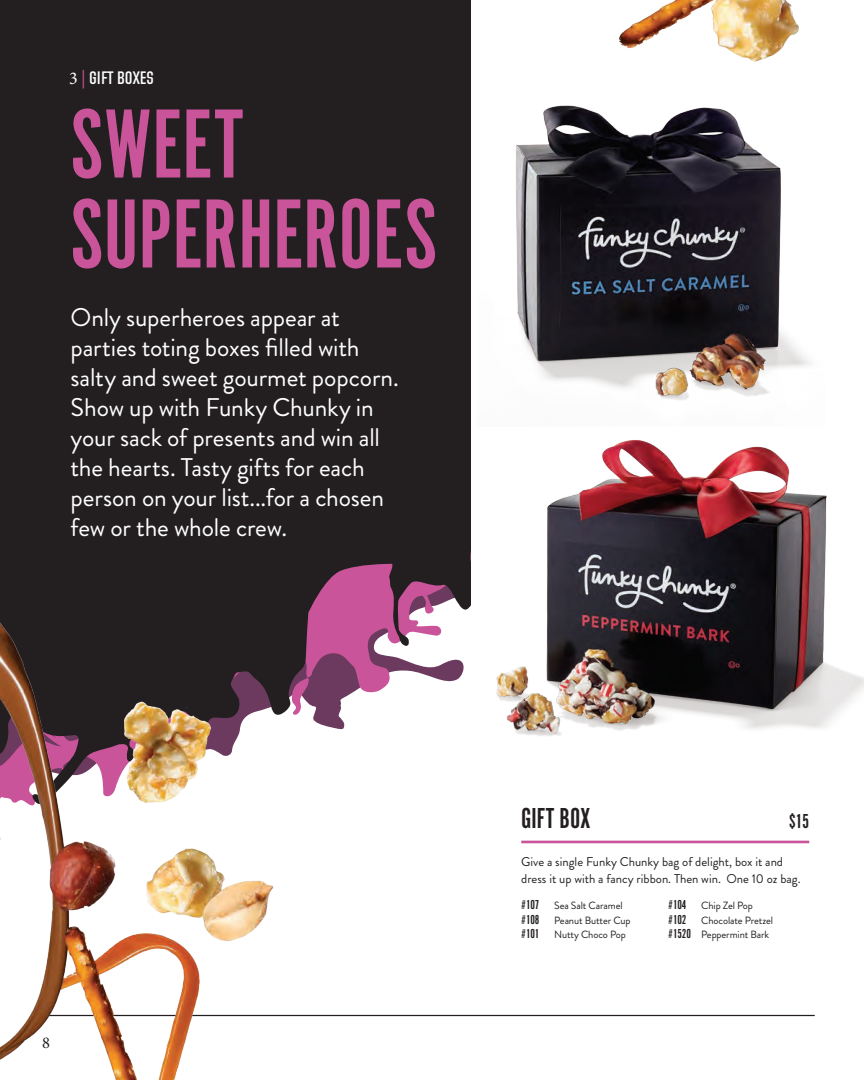
<style>
.page{position:relative;width:864px;height:1080px;background:#fff}
.page>*{position:absolute;margin:0;border:0;box-sizing:border-box;transform-origin:0 0}
.t1{font:102px/90px "Alternate Got No 1 D";color:#ca549a}
.NAME___PRICE{font:30px "Alternate Got No 1 D";color:#231f20}
.Section_Intro_Copy{font:25.5px/30px "Brandon Grotesque";letter-spacing:-.005em;color:#fff}
.NAME___PRICE-2{font:21px "Alternate Got No 1 D";color:#231f20}
.t2{font:500 18px "Directors Gothic 250";color:#fff}
.t3{font:16.5px "Minion Pro";color:#231f20}
.PRODUCT_DESCRIPTION{font:12.75px/16.5px "Brandon Grotesque";color:#231f20}
.NUMBER_NAME_PAIRING{font:10.5px "Brandon Grotesque";letter-spacing:-.01em;color:#231f20}
.s1{font-family:"Minion Pro";font-weight:400}
.s2{color:#ca549a}
.s3{font-family:"Alternate Got No 1 D";font-size:13.5px}
</style>
<div class="page">
<img style="left:0;top:0;width:864px;height:1080px">
<p class="t2" style="left:69px;top:68px;width:86px"><span class="s1">3</span> <span class="s2">|</span> GIFT BOXES</p>
<p class="t1" style="left:70px;top:102px;width:368px">SWEET<br>SUPERHEROES</p>
<p class="Section_Intro_Copy" style="left:70px;top:303px;width:330px">Only superheroes appear at parties toting boxes filled with salty and sweet gourmet popcorn.<br>Show up with Funky Chunky in your sack of presents and win all the hearts. Tasty gifts for each person on your list...for a chosen few or the whole crew.</p>
<p class="t3" style="left:42px;top:1033px;width:9px">8</p>
<p class="NAME___PRICE" style="left:521px;top:802px;width:71px">GIFT BOX</p>
<p class="NAME___PRICE-2" style="left:789px;top:810px;width:22px">$15</p>
<p class="PRODUCT_DESCRIPTION" style="left:521px;top:854px;width:281px">Give a single Funky Chunky bag of delight, box it and dress it up with a fancy ribbon. Then win. One 10 oz bag.</p>
<p class="NUMBER_NAME_PAIRING" style="left:521px;top:899px;width:103px"><span class="s3">#107</span> Sea Salt Caramel</p>
<p class="NUMBER_NAME_PAIRING" style="left:521px;top:913px;width:111px"><span class="s3">#108</span> Peanut Butter Cup</p>
<p class="NUMBER_NAME_PAIRING" style="left:521px;top:927px;width:106px"><span class="s3">#101</span> Nutty Choco Pop</p>
<p class="NUMBER_NAME_PAIRING" style="left:668px;top:899px;width:86px"><span class="s3">#104</span> Chip Zel Pop</p>
<p class="NUMBER_NAME_PAIRING" style="left:668px;top:913px;width:106px"><span class="s3">#102</span> Chocolate Pretzel</p>
<p class="NUMBER_NAME_PAIRING" style="left:668px;top:927px;width:103px"><span class="s3">#1520</span> Peppermint Bark</p>
</div>
